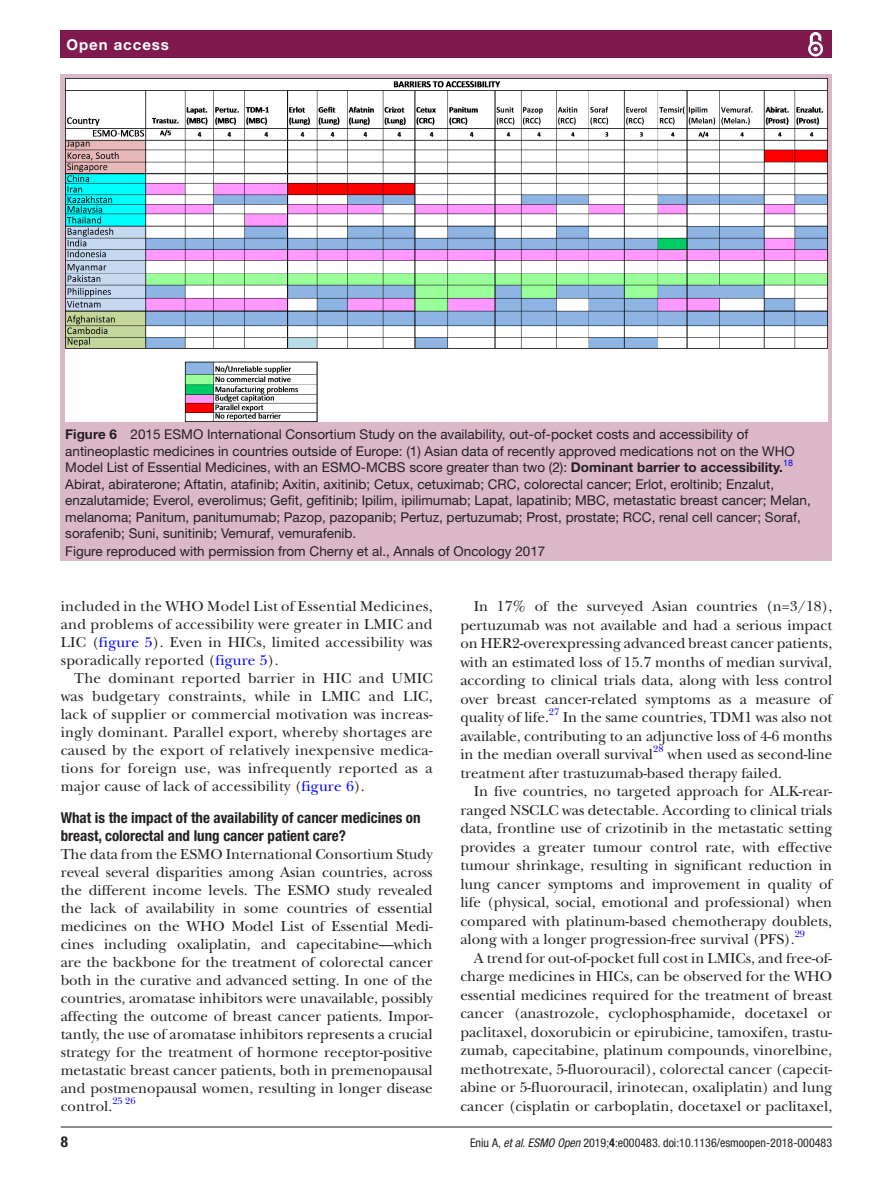
<style>
.page{position:relative;width:893px;height:1191px;background:#fff}
.page>*{position:absolute;margin:0;border:0;box-sizing:border-box;transform-origin:0 0}
.t1{font:15px/18.5px "New Baskerville";color:#231f20;text-align:justify}
.t2{font:700 condensed 15px/18px "Helvetica Neue LT Std";color:#231f20}
.t3{font:700 15px "Helvetica Neue LT Std";letter-spacing:.065em;color:#fff}
.t4{font:13.5px/16.5px "Helvetica Neue LT Std";color:#231f20}
.t5{font:condensed 12px "Helvetica Neue LT Std";color:#231f20}
.t6{font:9.9px "New Baskerville";color:#00f}
.s1{font-weight:700}
.s2{color:#00f}
.s3{font-style:italic}
</style>
<div class="page">
<div style="left:61px;top:31px;width:771px;height:27px;background:#80194f"></div>
<svg style="left:808px;top:32px;width:15px;height:25px"></svg>
<div style="left:812px;top:45px;width:7px;height:8px;border:1px solid #80194f;border-radius:50%"></div>
<hr style="left:61px;top:1126px;width:771px;height:1px;background:#231f20">
<div style="left:61px;top:74px;width:771px;height:486px;background:#dab8c8"></div>
<img style="left:65px;top:79px;width:763px;height:342px">
<p class="t3" style="left:66px;top:35px;width:104px">Open access</p>
<p class="t4" style="left:65px;top:426px;width:747px"><span class="s1">Figure 6</span> 2015 ESMO International Consortium Study on the availability, out-of-pocket costs and accessibility of antineoplastic medicines in countries outside of Europe: (1) Asian data of recently approved medications not on the WHO Model List of Essential Medicines, with an ESMO-MCBS score greater than two (2): <span class="s1">Dominant barrier to accessibility.</span><sup>18<br></sup>Abirat, abiraterone; Aftatin, atafinib; Axitin, axitinib; Cetux, cetuximab; CRC, colorectal cancer; Erlot, eroltinib; Enzalut, enzalutamide; Everol, everolimus; Gefit, gefitinib; Ipilim, ipilimumab; Lapat, lapatinib; MBC, metastatic breast cancer; Melan, melanoma; Panitum, panitumumab; Pazop, pazopanib; Pertuz, pertuzumab; Prost, prostate; RCC, renal cell cancer; Soraf, sorafenib; Suni, sunitinib; Vemuraf, vemurafenib.</p>
<p class="t4" style="left:65px;top:543px;width:482px">Figure reproduced with permission from Cherny et al., Annals of Oncology 2017</p>
<p class="t1" style="left:61px;top:597px;width:373px;line-height:18px">included in the WHO Model List of Essential Medicines, and problems of accessibility were greater in LMIC and LIC (<span class="s2">figure 5</span>). Even in HICs, limited accessibility was sporadically reported (<span class="s2">figure 5</span>).</p>
<p class="t1" style="left:61px;top:669px;width:373px;line-height:18px;text-indent:14px">The dominant reported barrier in HIC and UMIC was budgetary constraints, while in LMIC and LIC, lack of supplier or commercial motivation was increas&shy;ingly dominant. Parallel export, whereby shortages are caused by the export of relatively inexpensive medica&shy;tions for foreign use, was infrequently reported as a major cause of lack of accessibility (<span class="s2">figure 6</span>).</p>
<p class="t2" style="left:61px;top:808px;width:361px">What is the impact of the availability of cancer medicines on breast, colorectal and lung cancer patient care?</p>
<p class="t1" style="left:61px;top:845px;width:373px;line-height:18px">The data from the ESMO International Consortium Study reveal several disparities among Asian countries, across the different income levels. The ESMO study revealed the lack of availability in some countries of essential medicines on the WHO Model List of Essential Medi&shy;cines including oxaliplatin, and capecitabine—which are the backbone for the treatment of colorectal cancer both in the curative and advanced setting. In one of the countries, aromatase inhibitors were unavailable, possibly affecting the outcome of breast cancer patients. Impor&shy;tantly, the use of aromatase inhibitors represents a crucial strategy for the treatment of hormone receptor-positive metastatic breast cancer patients, both in premenopausal and postmenopausal women, resulting in longer disease control.</p>
<p class="t6" style="left:112px;top:1095px;width:25px">25 26</p>
<p class="t1" style="left:460px;top:597px;width:373px;text-indent:14px">In 17% of the surveyed Asian countries (n=3/18), pertuzumab was not available and had a serious impact on HER2-overexpressing advanced breast cancer patients, with an estimated loss of 15.7 months of median survival, according to clinical trials data, along with less control over breast cancer-related symptoms as a measure of quality of life.</p>
<p class="t6" style="left:549px;top:706px;width:12px">27</p>
<p class="t1" style="left:460px;top:708px;width:373px;text-indent:102px">In the same countries, TDM1 was also not available, contributing to an adjunctive loss of 4-6 months in the median overall survival</p>
<p class="t6" style="left:653px;top:743px;width:12px">28</p>
<p class="t1" style="left:460px;top:745px;width:373px;text-indent:207px">when used as second-line treatment after trastuzumab-based therapy failed.</p>
<p class="t1" style="left:460px;top:782px;width:373px;text-indent:14px">In five countries, no targeted approach for ALK-rear&shy;ranged NSCLC was detectable. According to clinical trials data, frontline use of crizotinib in the metastatic setting provides a greater tumour control rate, with effective tumour shrinkage, resulting in significant reduction in lung cancer symptoms and improvement in quality of life (physical, social, emotional and professional) when compared with platinum-based chemotherapy doublets, along with a longer progression-free survival (PFS).</p>
<p class="t6" style="left:795px;top:928px;width:12px">29</p>
<p class="t1" style="left:460px;top:948px;width:373px;text-indent:14px">A trend for out-of-pocket full cost in LMICs, and free-of&shy;charge medicines in HICs, can be observed for the WHO essential medicines required for the treatment of breast cancer (anastrozole, cyclophosphamide, docetaxel or paclitaxel, doxorubicin or epirubicine, tamoxifen, trastu&shy;zumab, capecitabine, platinum compounds, vinorelbine, methotrexate, 5-fluorouracil), colorectal cancer (capecit&shy;abine or 5-fluorouracil, irinotecan, oxaliplatin) and lung cancer (cisplatin or carboplatin, docetaxel or paclitaxel,</p>
<p class="t2" style="left:61px;top:1132px;width:9px">8</p>
<p class="t5" style="left:470px;top:1135px;width:364px">Eniu A, <span class="s3">et al</span>. <span class="s3">ESMO Open</span> 2019;<span class="s1">4</span>:e000483. doi:10.1136/esmoopen-2018-000483</p>
</div>
